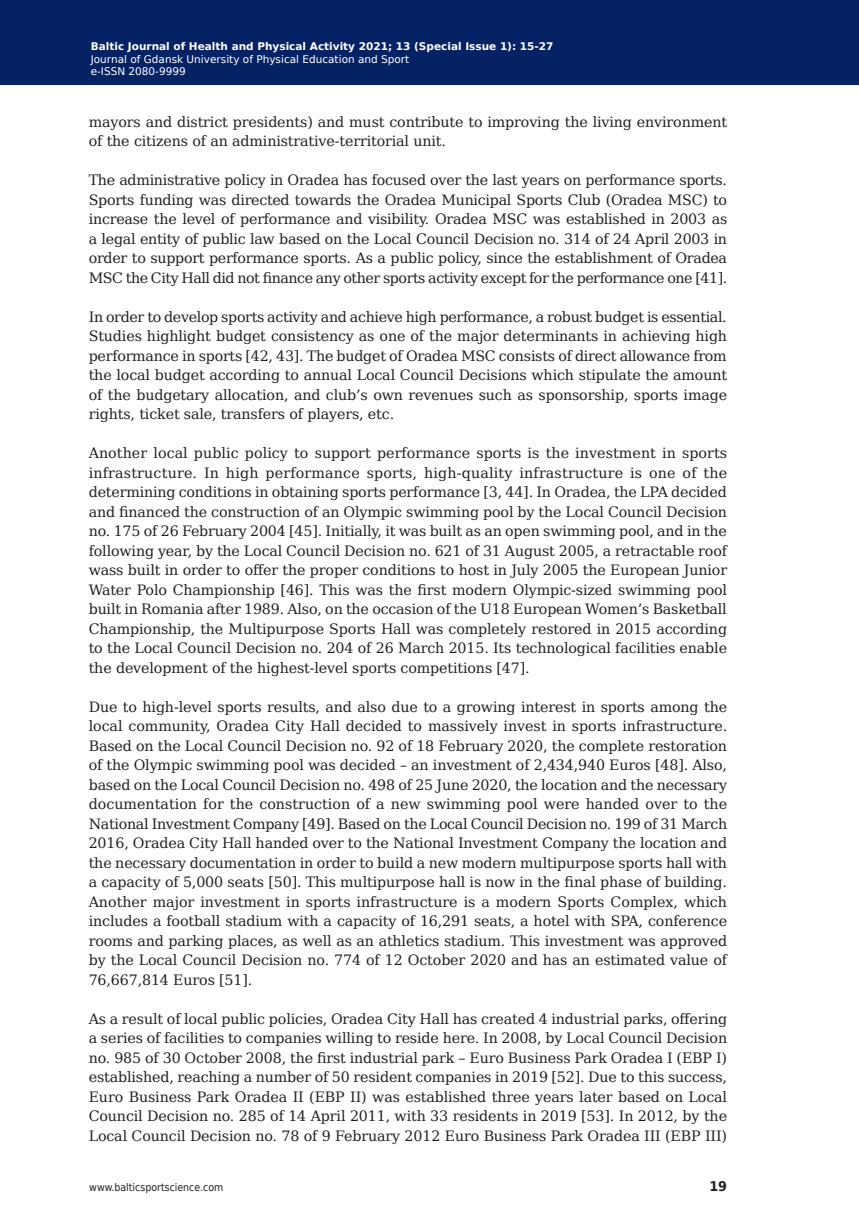
<style>
.page{position:relative;width:859px;height:1221px;background:#fff}
.page>*{position:absolute;margin:0;border:0;box-sizing:border-box;transform-origin:0 0}
.t1{font:14.25px/19.5px "DejaVu Serif";letter-spacing:-.01em;color:#231f20;text-align:justify}
.t2{font:700 13.35px "DejaVu Sans";color:#231f20;scale:.96 1}
.t3{font:700 10.5px "DejaVu Sans";color:#fff}
.t4{font:10.5px/12.6px "DejaVu Sans";color:#fff}
.t5{font:10.5px "DejaVu Sans Condensed";color:#231f20}
</style>
<div class="page">
<div style="left:0;top:0;width:859px;height:85px;background:#052265"></div>
<p class="t3" style="left:91px;top:38px;width:464px">Baltic Journal of Health and Physical Activity 2021; 13 (Special Issue 1): 15-27</p>
<p class="t4" style="left:91px;top:53px;width:320px">Journal of Gdansk University of Physical Education and Sport e-ISSN 2080-9999</p>
<p class="t1" style="left:89px;top:110px;width:640px">mayors and district presidents) and must contribute to improving the living environment of the citizens of an administrative-territorial unit.</p>
<p class="t1" style="left:89px;top:169px;width:640px">The administrative policy in Oradea has focused over the last years on performance sports.<br>Sports funding was directed towards the Oradea Municipal Sports Club (Oradea MSC) to increase the level of performance and visibility. Oradea MSC was established in 2003 as a legal entity of public law based on the Local Council Decision no. 314 of 24 April 2003 in order to support performance sports. As a public policy, since the establishment of Oradea MSC the City Hall did not finance any other sports activity except for the performance one [41].</p>
<p class="t1" style="left:89px;top:305px;width:640px">In order to develop sports activity and achieve high performance, a robust budget is essential.<br>Studies highlight budget consistency as one of the major determinants in achieving high performance in sports [42, 43]. The budget of Oradea MSC consists of direct allowance from the local budget according to annual Local Council Decisions which stipulate the amount of the budgetary allocation, and club’s own revenues such as sponsorship, sports image rights, ticket sale, transfers of players, etc.</p>
<p class="t1" style="left:89px;top:442px;width:640px">Another local public policy to support performance sports is the investment in sports infrastructure. In high performance sports, high-quality infrastructure is one of the determining conditions in obtaining sports performance [3, 44]. In Oradea, the LPA decided and financed the construction of an Olympic swimming pool by the Local Council Decision no. 175 of 26 February 2004 [45]. Initially, it was built as an open swimming pool, and in the following year, by the Local Council Decision no. 621 of 31 August 2005, a retractable roof wass built in order to offer the proper conditions to host in July 2005 the European Junior Water Polo Championship [46]. This was the first modern Olympic-sized swimming pool built in Romania after 1989. Also, on the occasion of the U18 European Women’s Basketball Championship, the Multipurpose Sports Hall was completely restored in 2015 according to the Local Council Decision no. 204 of 26 March 2015. Its technological facilities enable the development of the highest-level sports competitions [47].</p>
<p class="t1" style="left:89px;top:695px;width:640px">Due to high-level sports results, and also due to a growing interest in sports among the local community, Oradea City Hall decided to massively invest in sports infrastructure.<br>Based on the Local Council Decision no. 92 of 18 February 2020, the complete restoration of the Olympic swimming pool was decided – an investment of 2,434,940 Euros [48]. Also, based on the Local Council Decision no. 498 of 25 June 2020, the location and the necessary documentation for the construction of a new swimming pool were handed over to the National Investment Company [49]. Based on the Local Council Decision no. 199 of 31 March 2016, Oradea City Hall handed over to the National Investment Company the location and the necessary documentation in order to build a new modern multipurpose sports hall with a capacity of 5,000 seats [50]. This multipurpose hall is now in the final phase of building.<br>Another major investment in sports infrastructure is a modern Sports Complex, which includes a football stadium with a capacity of 16,291 seats, a hotel with SPA, conference rooms and parking places, as well as an athletics stadium. This investment was approved by the Local Council Decision no. 774 of 12 October 2020 and has an estimated value of 76,667,814 Euros [51].</p>
<p class="t1" style="left:89px;top:1007px;width:640px">As a result of local public policies, Oradea City Hall has created 4 industrial parks, offering a series of facilities to companies willing to reside here. In 2008, by Local Council Decision no. 985 of 30 October 2008, the first industrial park – Euro Business Park Oradea I (EBP I) established, reaching a number of 50 resident companies in 2019 [52]. Due to this success, Euro Business Park Oradea II (EBP II) was established three years later based on Local Council Decision no. 285 of 14 April 2011, with 33 residents in 2019 [53]. In 2012, by the Local Council Decision no. 78 of 9 February 2012 Euro Business Park Oradea III (EBP III)</p>
<p class="t5" style="left:89px;top:1178px;width:136px">www.balticsportscience.com</p>
<p class="t2" style="left:709px;top:1175px;width:20px">19</p>
</div>
